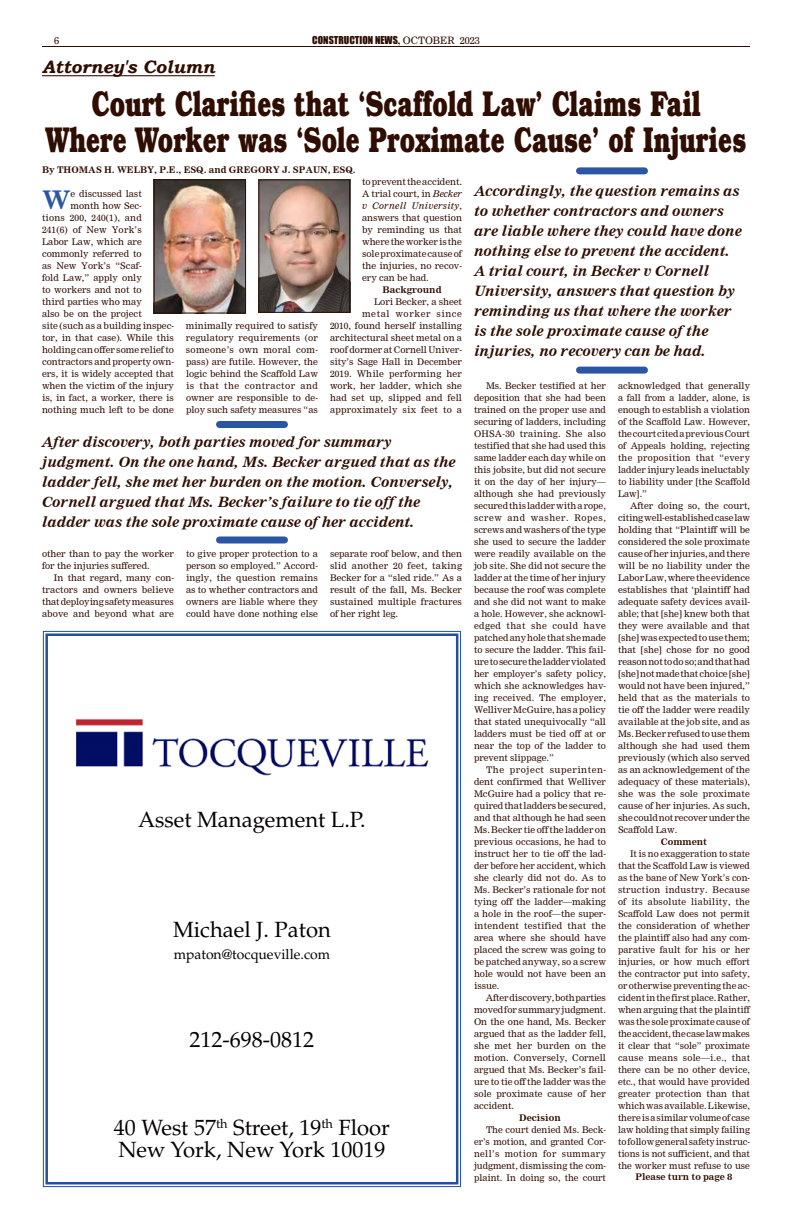
<style>
.page{position:relative;width:792px;height:1224px;background:#fff}
.page>*{position:absolute;margin:0;border:0;box-sizing:border-box;transform-origin:0 0}
.t1{font:700 36px/36px "Bookman Std";color:#2f0d00;text-align:center;scale:.7 1}
.t2{font:700 25.2px "Nimrod Cyr";color:#2b55a5}
.t3{font:22px/22px "Palatino";color:#040000}
.t4{font:italic 700 18px "Bookman Old Style";color:#2f0d00}
.t5{font:14px/20px "Nimrod Cyr Bold Inclined";color:#2f0d00}
.t6{font:14px "Palatino";color:#040000}
.t7{font:10px "Impact";color:#2f0d00}
.t8{font:10px "Nimrod Cyr";color:#2f0d00}
.t9{font:9px/12px "Nimrod Cyr";color:#2f0d00;text-align:justify}
.t10{font:700 9px "Nimrod Cyr";color:#2f0d00}
.t11{font:9px "Nimrod Cyr";letter-spacing:.02em;color:#2f0d00}
.t12{font:9px "Nimrod Cyr Inclined";letter-spacing:.035em;color:#2f0d00}
.s1{font-family:"Times New Roman";font-weight:700}
.s2{font-family:"Nimrod Cyr"}
.s3{font-family:"Nimrod Cyr Inclined"}
</style>
<div class="page">
<hr style="left:42px;top:46px;width:708px;height:1px;background:#2f0d00">
<hr style="left:42px;top:75px;width:173px;height:1px;background:#2f0d00">
<div style="left:580px;top:367px;width:64px;height:7px;background:#2b55a5"></div>
<div style="left:580px;top:167px;width:64px;height:7px;background:#2b55a5"></div>
<img style="left:260px;top:181px;width:88px;height:130px">
<div style="left:258px;top:179px;width:92px;height:134px;border:1px solid #2f0d00"></div>
<img style="left:156px;top:181px;width:88px;height:130px">
<div style="left:154px;top:179px;width:92px;height:134px;border:1px solid #2f0d00"></div>
<div style="left:220px;top:421px;width:64px;height:7px;background:#2b55a5"></div>
<div style="left:220px;top:536px;width:64px;height:8px;background:#2b55a5"></div>
<svg style="left:43px;top:631px;width:418px;height:556px"></svg>
<div style="left:45px;top:634px;width:413px;height:550px;border:2px solid #224ea3"></div>
<img style="left:72px;top:714px;width:360px;height:63px">
<p class="t8" style="left:54px;top:34px;width:6px">6</p>
<p class="t7" style="left:312px;top:32px;width:169px">CONSTRUCTION NEWS<span class="s1">,</span> <span class="s2">OCTOBER 2023</span></p>
<h3 class="t4" style="left:42px;top:54px;width:174px">Attorney's Column</h3>
<h1 class="t1" style="left:46px;top:84px;width:1002px">Court Clarifies that ‘Scaffold Law’ Claims Fail<br>Where Worker was ‘Sole Proximate Cause’ of Injuries</h1>
<p class="t10" style="left:42px;top:164px;width:315px">By THOMAS H. WELBY, P.E., ESQ. and GREGORY J. SPAUN, ESQ.</p>
<h2 class="t2" style="left:42px;top:184px;width:30px">W</h2>
<p class="t9" style="left:70px;top:187px;width:73px">e discussed last</p>
<p class="t9" style="left:362px;top:175px;width:101px">to prevent the accident.<br>A trial court, in <span class="s3">Becker</span></p>
<p class="t12" style="left:362px;top:200px;width:101px">v Cornell University<span class="s2">,</span></p>
<p class="t9" style="left:362px;top:211px;width:101px">answers that question by reminding us that where the worker is the sole proximate cause of the injuries, no recov&shy;ery can be had.</p>
<p class="t10" style="left:382px;top:284px;width:61px">Background</p>
<p class="t9" style="left:330px;top:295px;width:134px;text-align:right">Lori Becker, a sheet<br>metal worker since<br>2010, found herself installing architectural sheet metal on a roof dormer at Cornell Univer&shy;sity’s Sage Hall in December<br>2019. While performing her work, her ladder, which she had set up, slipped and fell approximately six feet to a</p>
<p class="t5" style="left:474px;top:181px;width:269px">Accordingly, the question remains as to whether contractors and owners are liable where they could have done nothing else to prevent the accident.<br>A trial court, in Becker v Cornell University, answers that question by reminding us that where the worker is the sole proximate cause of the injuries, no recovery can be had.</p>
<p class="t9" style="left:70px;top:199px;width:73px">month how Sec-</p>
<p class="t11" style="left:42px;top:212px;width:101px">tions 200, 240(1), and</p>
<p class="t11" style="left:42px;top:224px;width:101px">241(6) of New York’s</p>
<p class="t9" style="left:42px;top:235px;width:101px">Labor Law, which are</p>
<p class="t9" style="left:42px;top:247px;width:101px">commonly referred to</p>
<p class="t9" style="left:42px;top:259px;width:101px">as New York’s “Scaf-</p>
<p class="t9" style="left:42px;top:271px;width:101px">fold Law,” apply only</p>
<p class="t9" style="left:42px;top:283px;width:101px">to workers and not to</p>
<p class="t9" style="left:42px;top:295px;width:101px">third parties who may</p>
<p class="t9" style="left:42px;top:307px;width:101px">also be on the project</p>
<p class="t9" style="left:42px;top:319px;width:133px">site (such as a building inspec-</p>
<p class="t9" style="left:42px;top:331px;width:134px">tor, in that case). While this</p>
<p class="t9" style="left:42px;top:343px;width:133px">holding can offer some relief to</p>
<p class="t9" style="left:42px;top:355px;width:133px">contractors and property own-</p>
<p class="t9" style="left:42px;top:367px;width:133px">ers, it is widely accepted that</p>
<p class="t9" style="left:42px;top:379px;width:133px">when the victim of the injury</p>
<p class="t9" style="left:42px;top:391px;width:133px">is, in fact, a worker, there is</p>
<p class="t9" style="left:42px;top:403px;width:134px">nothing much left to be done</p>
<p class="t9" style="left:186px;top:319px;width:134px">minimally required to satisfy regulatory requirements (or someone’s own moral com&shy;pass) are futile. However, the logic behind the Scaffold Law is that the contractor and owner are responsible to de&shy;ploy such safety measures “as</p>
<p class="t9" style="left:618px;top:379px;width:134px">acknowledged that generally a fall from a ladder, alone, is enough to establish a violation of the Scaffold Law. However, the court cited a previous Court of Appeals holding, rejecting the proposition that “every ladder injury leads ineluctably to liability under [the Scaffold Law].”</p>
<p class="t9" style="left:618px;top:499px;width:134px;text-indent:12px">After doing so, the court, citing well-established case law holding that “Plaintiff will be considered the sole proximate cause of her injuries, and there will be no liability under the Labor Law, where the evidence establishes that ‘plaintiff had adequate safety devices avail&shy;able; that [she] knew both that they were available and that [she] was expected to use them; that [she] chose for no good reason not to do so; and that had [she] not made that choice [she] would not have been injured,” held that as the materials to tie off the ladder were readily available at the job site, and as Ms. Becker refused to use them although she had used them previously (which also served as an acknowledgement of the adequacy of these materials), she was the sole proximate cause of her injuries. As such, she could not recover under the Scaffold Law.</p>
<p class="t10" style="left:661px;top:836px;width:48px">Comment</p>
<p class="t9" style="left:618px;top:847px;width:134px;text-indent:12px">It is no exaggeration to state that the Scaffold Law is viewed as the bane of New York’s con&shy;struction industry. Because of its absolute liability, the Scaffold Law does not permit the consideration of whether the plaintiff also had any com&shy;parative fault for his or her injuries, or how much effort the contractor put into safety, or otherwise preventing the ac&shy;cident in the first place. Rather, when arguing that the plaintiff was the sole proximate cause of the accident, the case law makes it clear that “sole” proximate cause means sole—i.e., that there can be no other device, etc., that would have provided greater protection than that which was available. Likewise, there is a similar volume of case law holding that simply failing to follow general safety instruc&shy;tions is not sufficient, and that the worker must refuse to use</p>
<p class="t10" style="left:635px;top:1171px;width:99px">Please turn to page 8</p>
<p class="t9" style="left:474px;top:379px;width:134px;text-indent:12px">Ms. Becker testified at her deposition that she had been trained on the proper use and securing of ladders, including OHSA-30 training. She also testified that she had used this same ladder each day while on this jobsite, but did not secure it on the day of her injury— although she had previously secured this ladder with a rope, screw and washer. Ropes, screws and washers of the type she used to secure the ladder were readily available on the job site. She did not secure the ladder at the time of her injury because the roof was complete and she did not want to make a hole. However, she acknowl&shy;edged that she could have patched any hole that she made to secure the ladder. This fail&shy;ure to secure the ladder violated her employer’s safety policy, which she acknowledges hav&shy;ing received. The employer, Welliver McGuire, has a policy that stated unequivocally “all ladders must be tied off at or near the top of the ladder to prevent slippage.”</p>
<p class="t9" style="left:474px;top:763px;width:134px;text-indent:12px">The project superinten&shy;dent confirmed that Welliver McGuire had a policy that re&shy;quired that ladders be secured, and that although he had seen Ms. Becker tie off the ladder on previous occasions, he had to instruct her to tie off the lad&shy;der before her accident, which she clearly did not do. As to Ms. Becker’s rationale for not tying off the ladder—making a hole in the roof—the super&shy;intendent testified that the area where she should have placed the screw was going to be patched anyway, so a screw hole would not have been an issue.</p>
<p class="t9" style="left:474px;top:991px;width:134px;text-indent:12px">After discovery, both parties moved for summary judgment.<br>On the one hand, Ms. Becker argued that as the ladder fell, she met her burden on the motion. Conversely, Cornell argued that Ms. Becker’s fail&shy;ure to tie off the ladder was the sole proximate cause of her accident.</p>
<p class="t10" style="left:519px;top:1112px;width:43px">Decision</p>
<p class="t9" style="left:474px;top:1123px;width:134px;text-indent:12px">The court denied Ms. Beck&shy;er’s motion, and granted Cor&shy;nell’s motion for summary judgment, dismissing the com&shy;plaint. In doing so, the court</p>
<p class="t5" style="left:42px;top:432px;width:415px">After discovery, both parties moved for summary judgment. On the one hand, Ms. Becker argued that as the ladder fell, she met her burden on the motion. Conversely, Cornell argued that Ms. Becker’s failure to tie off the ladder was the sole proximate cause of her accident.</p>
<p class="t9" style="left:330px;top:547px;width:134px">separate roof below, and then slid another 20 feet, taking Becker for a “sled ride.” As a result of the fall, Ms. Becker sustained multiple fractures of her right leg.</p>
<p class="t9" style="left:186px;top:547px;width:134px">to give proper protection to a person so employed.” Accord&shy;ingly, the question remains as to whether contractors and owners are liable where they could have done nothing else</p>
<p class="t9" style="left:42px;top:547px;width:134px">other than to pay the worker for the injuries suffered.</p>
<p class="t9" style="left:42px;top:571px;width:134px;text-indent:12px">In that regard, many con&shy;tractors and owners believe that deploying safety measures above and beyond what are</p>
<h3 class="t3" style="left:138px;top:809px;width:229px">Asset Management L.P.</h3>
<h3 class="t3" style="left:173px;top:919px;width:159px">Michael J. Paton</h3>
<h3 class="t6" style="left:174px;top:946px;width:158px">mpaton@tocqueville.com</h3>
<h3 class="t3" style="left:190px;top:1029px;width:126px">212-698-0812</h3>
<h3 class="t3" style="left:114px;top:1117px;width:277px">40 West 57<sup>th</sup> Street, 19<sup>th</sup> Floor<br>New York, New York 10019</h3>
</div>
